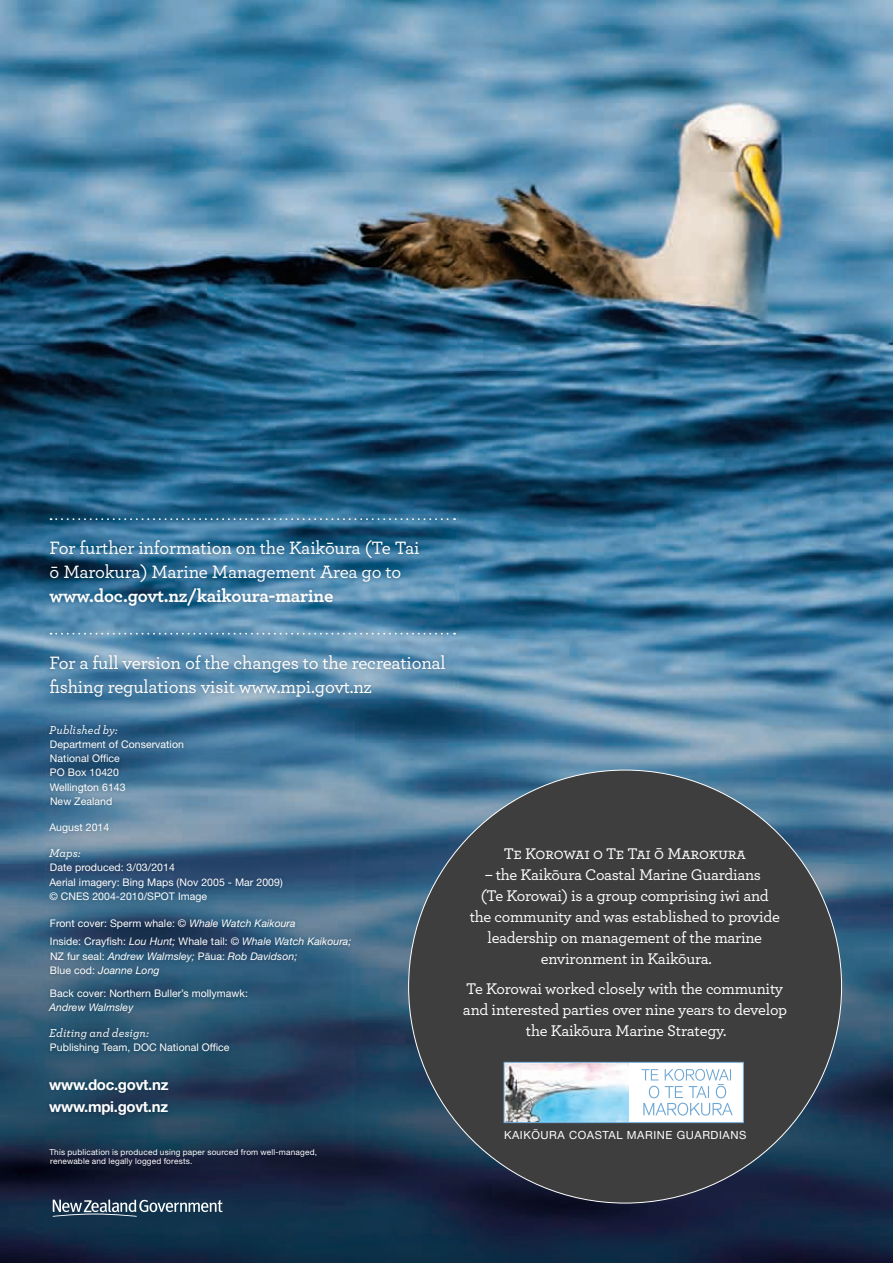
<style>
.page{position:relative;width:893px;height:1263px;background:#fff}
.page>*{position:absolute;margin:0;border:0;box-sizing:border-box;transform-origin:0 0}
.t1{font:500 18.75px/24px "Archer";letter-spacing:-.02em;color:#fff}
.t2{font:700 18.75px "Archer";letter-spacing:-.01em;color:#fff}
.t3{font:500 16.2px/21px "Archer";letter-spacing:-.02em;color:#fff;text-align:center}
.t4{font:700 15px/22.2px "Helvetica Neue LT Std";letter-spacing:-.02em;color:#fff}
.t5{font:italic 500 12px "Archer";color:#fff}
.t6{font:11.25px "Helvetica Neue LT Std";letter-spacing:.05em;color:#fff}
.t7{font:10.5px/14.2px "Helvetica Neue LT Std";letter-spacing:.005em;color:#fff}
.t8{font:italic 10.5px/14.2px "Helvetica Neue LT Std";letter-spacing:.005em;color:#fff}
.t9{font:8.25px/9px "Helvetica Neue LT Std";letter-spacing:.025em;color:#fff}
.s1{font-style:italic}
.s2{font-style:normal}
</style>
<div class="page">
<img style="left:0;top:0;width:893px;height:1263px">
<img style="left:45px;top:721px;width:309px;height:448px">
<svg style="left:53px;top:1199px;width:170px;height:18px;background:#506679"></svg>
<img style="left:46px;top:515px;width:412px;height:185px">
<svg style="left:51px;top:518px;width:404px;height:2px"></svg>
<svg style="left:51px;top:633px;width:404px;height:2px"></svg>
<div style="left:409px;top:770px;width:433px;height:433px;background:#3e3e3f;border-radius:50%"></div>
<div style="left:504px;top:1062px;width:239px;height:60px;background:#fff"></div>
<img style="left:506px;top:1064px;width:123px;height:57px">
<div style="left:504px;top:1062px;width:240px;height:61px;border:1px solid #6ca6d4"></div>
<svg style="left:641px;top:1069px;width:92px;height:46px"></svg>
<h1 class="t1" style="left:50px;top:535px;width:372px">For further information on the Kaikōura (Te Tai ō Marokura) Marine Management Area go to</h1>
<h1 class="t2" style="left:50px;top:581px;width:285px">www.doc.govt.nz/kaikoura-marine</h1>
<h1 class="t1" style="left:50px;top:649px;width:398px">For a full version of the changes to the recreational fishing regulations visit www.mpi.govt.nz</h1>
<p class="t5" style="left:49px;top:721px;width:70px">Published by:</p>
<p class="t7" style="left:50px;top:737px;width:136px">Department of Conservation<br>National Office<br>PO Box 10420<br>Wellington 6143<br>New Zealand</p>
<p class="t7" style="left:49px;top:820px;width:61px">August 2014</p>
<p class="t5" style="left:49px;top:844px;width:33px">Maps:</p>
<p class="t7" style="left:49px;top:859px;width:235px;line-height:15.6px">Date produced: 3/03/2014<br>Aerial imagery: Bing Maps (Nov 2005 - Mar 2009)</p>
<p class="t7" style="left:49px;top:889px;width:159px">© CNES 2004-2010/SPOT Image</p>
<p class="t7" style="left:50px;top:914px;width:303px;line-height:18.5px">Front cover: Sperm whale: <span class="s1">© Whale Watch Kaikoura<br></span>Inside: Crayfish: <span class="s1">Lou Hunt;</span> Whale tail: <span class="s1">© Whale Watch Kaikoura;</span></p>
<p class="t8" style="left:50px;top:949px;width:249px"><span class="s2">NZ fur seal:</span> Andrew Walmsley; <span class="s2">Pāua:</span> Rob Davidson;<br><span class="s2">Blue cod:</span> Joanne Long</p>
<p class="t7" style="left:50px;top:986px;width:200px">Back cover: Northern Buller’s mollymawk:</p>
<p class="t8" style="left:49px;top:1000px;width:86px">Andrew Walmsley</p>
<p class="t5" style="left:49px;top:1024px;width:101px">Editing and design:</p>
<p class="t7" style="left:50px;top:1040px;width:181px">Publishing Team, DOC National Office</p>
<h3 class="t4" style="left:49px;top:1073px;width:121px">www.doc.govt.nz www.mpi.govt.nz</h3>
<p class="t9" style="left:49px;top:1148px;width:269px">This publication is produced using paper sourced from well-managed, renewable and legally logged forests.</p>
<h2 class="t3" style="left:504px;top:842px;width:243px">Te Korowai o Te Tai ō Marokura</h2>
<h2 class="t3" style="left:470px;top:863px;width:312px">– the Kaikōura Coastal Marine Guardians<br>(Te Korowai) is a group comprising iwi and the community and was established to provide leadership on management of the marine environment in Kaikōura.</h2>
<h2 class="t3" style="left:463px;top:977px;width:326px">Te Korowai worked closely with the community and interested parties over nine years to develop the Kaikōura Marine Strategy.</h2>
<p class="t6" style="left:504px;top:1128px;width:244px">KAIKŌURA COASTAL MARINE GUARDIANS</p>
</div>
